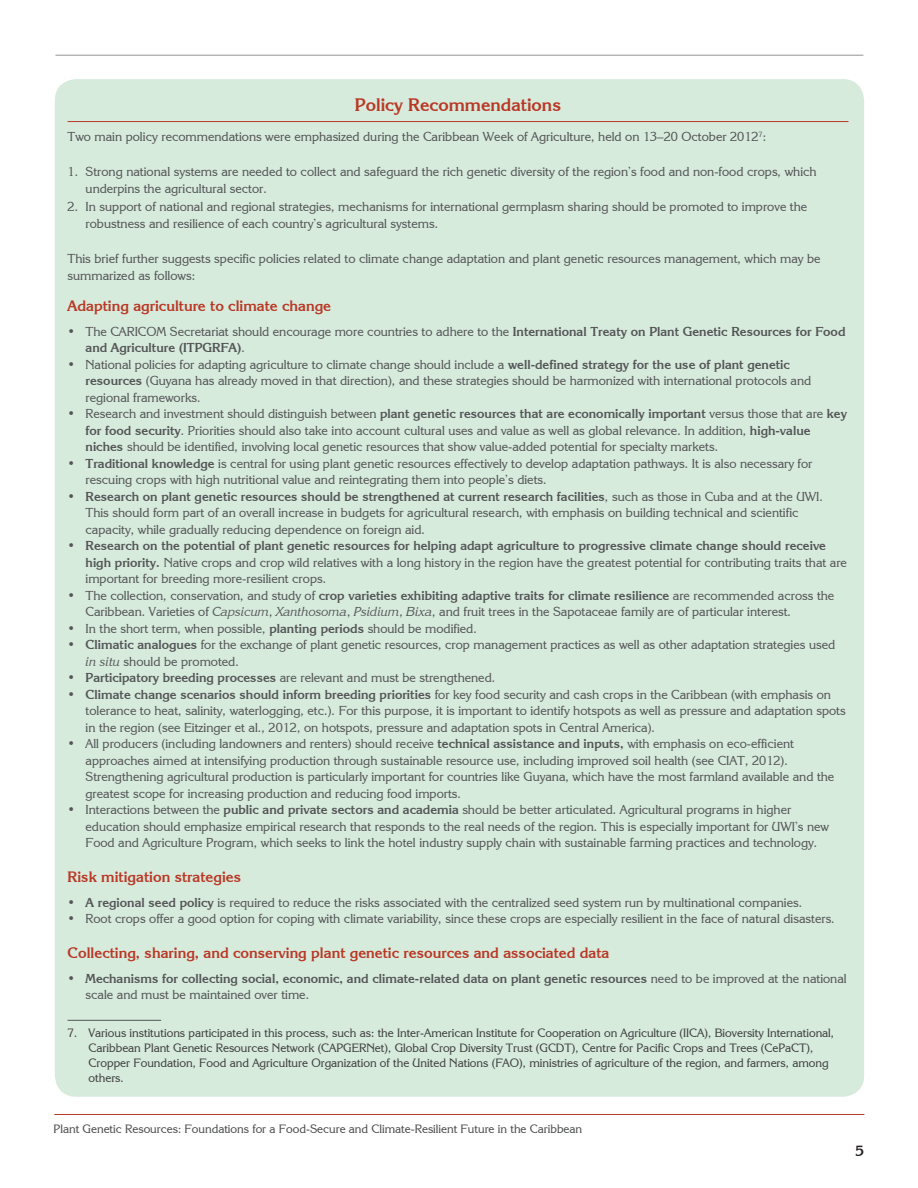
<style>
.page{position:relative;width:918px;height:1188px;background:#fff}
.page>*{position:absolute;margin:0;border:0;box-sizing:border-box;transform-origin:0 0}
.t1{font:700 18px "Korinna IT Cby BT";color:#b93825}
.t2{font:700 15px "Korinna IT Cby BT";color:#b93825}
.t3{font:700 15px "Korinna IT Cby BT";color:#231f20}
.t4{font:12.9px/16.5px "Korinna IT Cby BT";color:#545557}
.t5{font:700 12.9px/16.5px "Korinna IT Cby BT";color:#545557}
.t6{font:12px/15px "Korinna IT Cby BT";color:#3e3e3f}
.t7{font:12px "Korinna IT Cby BT";color:#4b4c4d}
.s1{font-weight:400}
.s2{font-weight:700}
.s3{font-style:italic}
</style>
<div class="page">
<hr style="left:54px;top:1114px;width:810px;height:1px;background:#b93825">
<div style="left:55px;top:79px;width:809px;height:1018px;background:#d7ebdd;border-radius:21px"></div>
<hr style="left:68px;top:121px;width:781px;height:1px;background:#b93825">
<hr style="left:68px;top:1020px;width:93px;height:1px;background:#545557">
<hr style="left:55px;top:55px;width:808px;height:1px;background:#939598">
<h1 class="t1" style="left:355px;top:94px;width:208px">Policy Recommendations</h1>
<p class="t4" style="left:68px;top:128px;width:700px">Two main policy recommendations were emphasized during the Caribbean Week of Agriculture, held on 13–20 October 2012<sup>7</sup>:</p>
<p class="t4" style="left:86px;top:162px;width:733px;line-height:17.4px;text-indent:-18px">1. Strong national systems are needed to collect and safeguard the rich genetic diversity of the region’s food and non-food crops, which underpins the agricultural sector.</p>
<p class="t4" style="left:86px;top:197px;width:723px;line-height:17.4px;text-indent:-18px">2. In support of national and regional strategies, mechanisms for international germplasm sharing should be promoted to improve the robustness and resilience of each country’s agricultural systems.</p>
<p class="t4" style="left:68px;top:249px;width:754px;line-height:17.4px">This brief further suggests specific policies related to climate change adaptation and plant genetic resources management, which may be summarized as follows:</p>
<p class="t2" style="left:68px;top:297px;width:265px">Adapting agriculture to climate change</p>
<p class="t5" style="left:86px;top:323px;width:761px;text-indent:-18px"><span class="s1">• The CARICOM Secretariat should encourage more countries to adhere to the</span> International Treaty on Plant Genetic Resources for Food and Agriculture (ITPGRFA)<span class="s1">.</span></p>
<p class="t4" style="left:86px;top:356px;width:727px;text-indent:-18px">• National policies for adapting agriculture to climate change should include a <span class="s2">well-defined strategy for the use of plant genetic resources</span> (Guyana has already moved in that direction), and these strategies should be harmonized with international protocols and regional frameworks.</p>
<p class="t4" style="left:86px;top:406px;width:763px;text-indent:-18px">• Research and investment should distinguish between <span class="s2">plant genetic resources that are economically important</span> versus those that are <span class="s2">key for food security</span>. Priorities should also take into account cultural uses and value as well as global relevance. In addition, <span class="s2">high-value niches</span> should be identified, involving local genetic resources that show value-added potential for specialty markets.</p>
<p class="t4" style="left:86px;top:455px;width:729px;text-indent:-18px"><span class="s2">• Traditional knowledge</span> is central for using plant genetic resources effectively to develop adaptation pathways. It is also necessary for rescuing crops with high nutritional value and reintegrating them into people’s diets.</p>
<p class="t4" style="left:86px;top:488px;width:739px;text-indent:-18px"><span class="s2">• Research on plant genetic resources should be strengthened at current research facilities</span>, such as those in Cuba and at the UWI.<br>This should form part of an overall increase in budgets for agricultural research, with emphasis on building technical and scientific capacity, while gradually reducing dependence on foreign aid.</p>
<p class="t4" style="left:86px;top:538px;width:763px;text-indent:-18px"><span class="s2">• Research on the potential of plant genetic resources for helping adapt agriculture to progressive climate change should receive high priority.</span> Native crops and crop wild relatives with a long history in the region have the greatest potential for contributing traits that are important for breeding more-resilient crops.</p>
<p class="t4" style="left:86px;top:587px;width:750px;text-indent:-18px">• The collection, conservation, and study of <span class="s2">crop varieties exhibiting adaptive traits for climate resilience</span> are recommended across the<br>Caribbean. Varieties of <span class="s3">Capsicum</span>, <span class="s3">Xanthosoma</span>, <span class="s3">Psidium</span>, <span class="s3">Bixa</span>, and fruit trees in the Sapotaceae family are of particular interest.</p>
<p class="t4" style="left:68px;top:620px;width:411px">• In the short term, when possible, <span class="s2">planting periods</span> should be modified.</p>
<p class="t4" style="left:86px;top:637px;width:751px;text-indent:-18px"><span class="s2">• Climatic analogues</span> for the exchange of plant genetic resources, crop management practices as well as other adaptation strategies used <span class="s3">in situ</span> should be promoted.</p>
<p class="t4" style="left:68px;top:670px;width:429px"><span class="s2">• Participatory breeding processes</span> are relevant and must be strengthened.</p>
<p class="t4" style="left:86px;top:686px;width:762px;text-indent:-18px"><span class="s2">• Climate change scenarios should inform breeding priorities</span> for key food security and cash crops in the Caribbean (with emphasis on tolerance to heat, salinity, waterlogging, etc.). For this purpose, it is important to identify hotspots as well as pressure and adaptation spots in the region (see Eitzinger et al., 2012, on hotspots, pressure and adaptation spots in Central America).</p>
<p class="t4" style="left:86px;top:736px;width:750px;text-indent:-18px">• All producers (including landowners and renters) should receive <span class="s2">technical assistance and inputs,</span> with emphasis on eco-efficient approaches aimed at intensifying production through sustainable resource use, including improved soil health (see CIAT, 2012).<br>Strengthening agricultural production is particularly important for countries like Guyana, which have the most farmland available and the greatest scope for increasing production and reducing food imports.</p>
<p class="t4" style="left:86px;top:802px;width:745px;text-indent:-18px">• Interactions between the <span class="s2">public and private sectors and academia</span> should be better articulated. Agricultural programs in higher education should emphasize empirical research that responds to the real needs of the region. This is especially important for UWI’s new<br>Food and Agriculture Program, which seeks to link the hotel industry supply chain with sustainable farming practices and technology.</p>
<p class="t2" style="left:68px;top:868px;width:175px">Risk mitigation strategies</p>
<p class="t4" style="left:68px;top:894px;width:736px"><span class="s2">• A regional seed policy</span> is required to reduce the risks associated with the centralized seed system run by multinational companies.</p>
<p class="t4" style="left:68px;top:911px;width:769px">• Root crops offer a good option for coping with climate variability, since these crops are especially resilient in the face of natural disasters.</p>
<p class="t2" style="left:68px;top:944px;width:543px">Collecting, sharing, and conserving plant genetic resources and associated data</p>
<p class="t5" style="left:86px;top:970px;width:763px;text-indent:-18px">• Mechanisms for collecting social, economic, and climate-related data on plant genetic resources <span class="s1">need to be improved at the national scale and must be maintained over time.</span></p>
<p class="t6" style="left:89px;top:1026px;width:747px;text-indent:-21px">7. Various institutions participated in this process, such as: the Inter-American Institute for Cooperation on Agriculture (IICA), Bioversity International, Caribbean Plant Genetic Resources Network (CAPGERNet), Global Crop Diversity Trust (GCDT), Centre for Pacific Crops and Trees (CePaCT), Cropper Foundation, Food and Agriculture Organization of the United Nations (FAO), ministries of agriculture of the region, and farmers, among others.</p>
<p class="t7" style="left:54px;top:1121px;width:530px">Plant Genetic Resources: Foundations for a Food-Secure and Climate-Resilient Future in the Caribbean</p>
<p class="t3" style="left:855px;top:1141px;width:10px">5</p>
</div>
